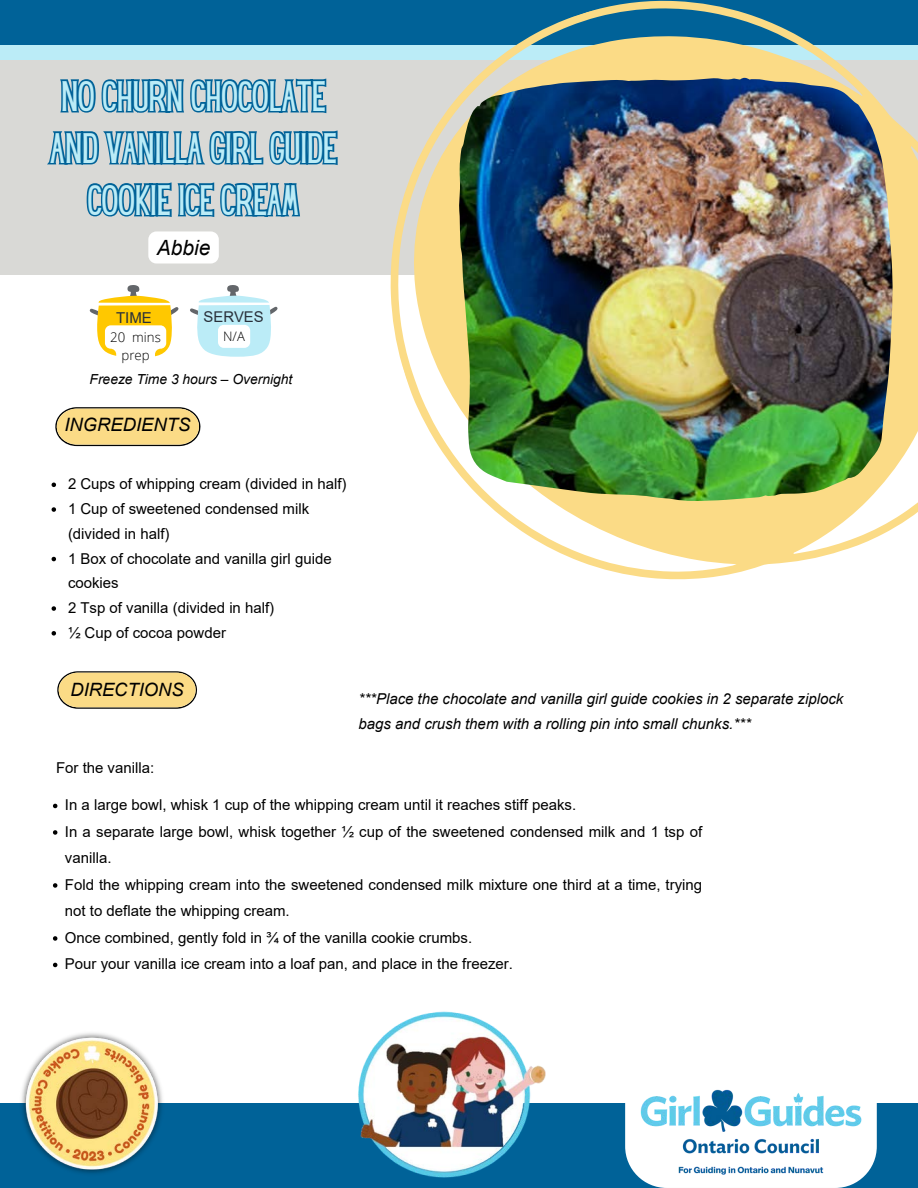
<style>
.page{position:relative;width:918px;height:1188px;background:#fff}
.page>*{position:absolute;margin:0;border:0;box-sizing:border-box;transform-origin:0 0}
.t1{font:37.35px/51.9px "Hey Gotcha";color:#bbecf7;text-align:center}
.t2{font:italic 21px "Arial";color:#000}
.t3{font:italic 18.45px "Arial";color:#000}
.t4{font:italic 18.3px "Arial";color:#000}
.t5{font:15px/26.5px "Arial";color:#000}
.t6{font:italic 15px/25.8px "Arial";color:#000}
.t7{font:15px "Arial";color:#29303a}
.t8{font:14.85px "Arial";color:#29303a}
.t9{font:italic 13.8px "Arial";color:#000}
.t10{font:300 13.2px/18px "Open Sans";color:#000;text-align:center}
.t11{font:300 13.05px "Open Sans";color:#000}
</style>
<div class="page">
<div style="left:0;top:0;width:918px;height:45px;background:#006298"></div>
<div style="left:0;top:60px;width:918px;height:215px;background:#d9d9d6"></div>
<svg style="left:339px;top:0;width:579px;height:580px"></svg>
<div style="left:0;top:1103px;width:918px;height:85px;background:#006298"></div>
<svg style="left:53px;top:804px;width:4px;height:4px"></svg>
<svg style="left:53px;top:830px;width:4px;height:5px"></svg>
<svg style="left:53px;top:883px;width:4px;height:5px"></svg>
<svg style="left:53px;top:936px;width:4px;height:5px"></svg>
<svg style="left:53px;top:963px;width:4px;height:4px"></svg>
<svg style="left:57px;top:671px;width:140px;height:37px;background:#ecd188"></svg>
<img style="left:625px;top:1089px;width:252px;height:99px">
<svg style="left:55px;top:407px;width:146px;height:39px;background:#e9ce87"></svg>
<svg style="left:52px;top:483px;width:4px;height:4px"></svg>
<svg style="left:52px;top:507px;width:4px;height:5px"></svg>
<svg style="left:52px;top:557px;width:4px;height:4px"></svg>
<svg style="left:52px;top:606px;width:4px;height:5px"></svg>
<svg style="left:52px;top:631px;width:4px;height:5px"></svg>
<img style="left:459px;top:78px;width:433px;height:423px">
<img style="left:21px;top:1033px;width:142px;height:141px">
<svg style="left:43px;top:45px;width:296px;height:120px"></svg>
<svg style="left:85px;top:107px;width:217px;height:204px"></svg>
<svg style="left:148px;top:231px;width:71px;height:33px;background:#fcfcfc"></svg>
<img style="left:358px;top:1011px;width:188px;height:167px">
<svg style="left:90px;top:285px;width:89px;height:72px"></svg>
<svg style="left:190px;top:285px;width:88px;height:72px"></svg>
<div style="left:218px;top:325px;width:32px;height:23px;background:#fff;border-radius:6px"></div>
<p class="t1" style="left:50px;top:74px;width:286px">NO CHURN CHOCOLATE<br>AND VANILLA GIRL GUIDE<br>COOKIE ICE CREAM</p>
<p class="t2" style="left:157px;top:236px;width:55px">Abbie</p>
<p class="t7" style="left:116px;top:309px;width:37px">TIME</p>
<p class="t10" style="left:110px;top:328px;width:52px">20 mins prep</p>
<p class="t8" style="left:204px;top:309px;width:62px">SERVES</p>
<p class="t11" style="left:223px;top:327px;width:23px">N/A</p>
<p class="t9" style="left:90px;top:372px;width:204px">Freeze Time 3 hours – Overnight</p>
<h3 class="t3" style="left:64px;top:415px;width:127px">INGREDIENTS</h3>
<p class="t5" style="left:68px;top:471px;width:280px">2 Cups of whipping cream (divided in half)</p>
<p class="t5" style="left:68px;top:496px;width:243px;line-height:24.8px">1 Cup of sweetened condensed milk (divided in half)</p>
<p class="t5" style="left:68px;top:546px;width:265px;line-height:24.8px">1 Box of chocolate and vanilla girl guide cookies</p>
<p class="t5" style="left:68px;top:595px;width:208px">2 Tsp of vanilla (divided in half)</p>
<p class="t5" style="left:68px;top:619px;width:160px">½ Cup of cocoa powder</p>
<p class="t4" style="left:70px;top:679px;width:115px">DIRECTIONS</p>
<p class="t6" style="left:359px;top:685px;width:486px">***Place the chocolate and vanilla girl guide cookies in 2 separate ziplock bags and crush them with a rolling pin into small chunks.***</p>
<p class="t5" style="left:56px;top:755px;width:100px">For the vanilla:</p>
<p class="t5" style="left:65px;top:792px;width:513px">In a large bowl, whisk 1 cup of the whipping cream until it reaches stiff peaks.</p>
<h1 class="t5" style="left:65px;top:818px;width:639px">In a separate large bowl, whisk together ½ cup of the sweetened condensed milk and 1 tsp of vanilla.</h1>
<h2 class="t5" style="left:65px;top:871px;width:639px">Fold the whipping cream into the sweetened condensed milk mixture one third at a time, trying not to deflate the whipping cream.</h2>
<p class="t5" style="left:65px;top:924px;width:409px">Once combined, gently fold in ¾ of the vanilla cookie crumbs.</p>
<h4 class="t5" style="left:65px;top:951px;width:450px">Pour your vanilla ice cream into a loaf pan, and place in the freezer.</h4>
</div>
